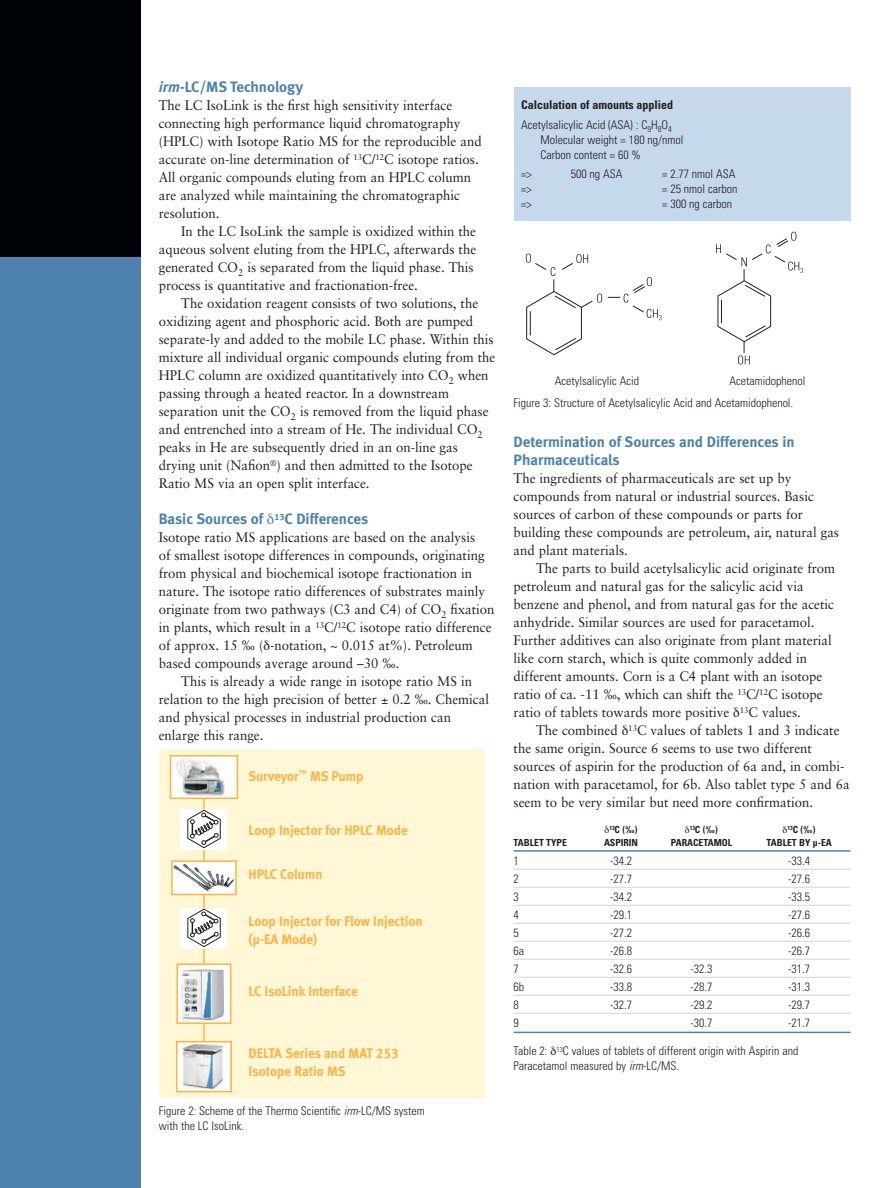
<style>
.page{position:relative;width:891px;height:1188px;background:#fff}
.page>*{position:absolute;margin:0;border:0;box-sizing:border-box;transform-origin:0 0}
.t1{font:15px/18px "Meta Bold LF";color:#4e82ae}
.t2{font:13.8px/18px "Sabon";color:#241f1f;scale:.95 1}
.t3{font:13.8px/18px "Meta Bold LF";color:#ffb346;scale:.95 1}
.t4{font:300 condensed 12px/15px "Univers";color:#241f1f}
.t5{font:700 condensed 9.75px "Univers";color:#241f1f}
.s1{font-style:italic}
.s2{font-weight:700}
</style>
<div class="page">
<div style="left:514px;top:87px;width:336px;height:133px;background:#c6d8ec"></div>
<svg style="left:526px;top:254px;width:76px;height:102px"></svg>
<svg style="left:608px;top:277px;width:53px;height:43px"></svg>
<svg style="left:716px;top:232px;width:87px;height:132px"></svg>
<hr style="left:514px;top:850px;width:336px;height:2px;background:#4e82ae">
<hr style="left:514px;top:869px;width:336px;height:1px;background:#d5d4d5">
<hr style="left:514px;top:887px;width:336px;height:1px;background:#d5d4d5">
<hr style="left:514px;top:905px;width:336px;height:1px;background:#d5d4d5">
<hr style="left:514px;top:923px;width:336px;height:1px;background:#d5d4d5">
<hr style="left:514px;top:941px;width:336px;height:1px;background:#d5d4d5">
<hr style="left:514px;top:959px;width:336px;height:1px;background:#d5d4d5">
<hr style="left:514px;top:977px;width:336px;height:1px;background:#d5d4d5">
<hr style="left:514px;top:995px;width:336px;height:1px;background:#d5d4d5">
<hr style="left:514px;top:1013px;width:336px;height:1px;background:#d5d4d5">
<hr style="left:514px;top:1032px;width:336px;height:1px;background:#4e82ae">
<div style="left:0;top:256px;width:141px;height:932px;background:#4e82ae"></div>
<div style="left:0;top:0;width:141px;height:256px;background:#000409"></div>
<div style="left:159px;top:750px;width:326px;height:348px;background:#fff7d5"></div>
<hr style="left:203px;top:792px;width:2px;height:298px;background:#ffb346">
<div style="left:171px;top:757px;width:66px;height:41px;background:#fefffe"></div>
<img style="left:176px;top:759px;width:49px;height:37px">
<div style="left:170px;top:755px;width:68px;height:44px;border:2px solid #ffb346"></div>
<div style="left:181px;top:908px;width:46px;height:41px;background:#fff"></div>
<svg style="left:187px;top:908px;width:34px;height:39px"></svg>
<div style="left:181px;top:809px;width:46px;height:41px;background:#fff"></div>
<svg style="left:187px;top:809px;width:34px;height:40px"></svg>
<img style="left:179px;top:966px;width:48px;height:55px">
<div style="left:176px;top:963px;width:55px;height:61px;border:2px solid #ffb346"></div>
<img style="left:179px;top:1044px;width:50px;height:45px">
<div style="left:176px;top:1041px;width:56px;height:51px;border:2px solid #ffb346"></div>
<div style="left:173px;top:862px;width:62px;height:32px;background:#fefffe"></div>
<img style="left:176px;top:864px;width:58px;height:24px">
<div style="left:171px;top:860px;width:66px;height:35px;border:2px solid #ffb346"></div>
<p class="t1" style="left:159px;top:79px;width:146px"><span class="s1">irm</span>-LC/MS Technology</p>
<p class="t2" style="left:159px;top:97px;width:341px">The LC IsoLink is the first high sensitivity interface connecting high performance liquid chromatography (HPLC) with Isotope Ratio MS for the reproducible and accurate on-line determination of <sup>13</sup>C/<sup>12</sup>C isotope ratios.<br>All organic compounds eluting from an HPLC column are analyzed while maintaining the chromatographic resolution.</p>
<p class="t2" style="left:159px;top:223px;width:336px;text-indent:22px">In the LC IsoLink the sample is oxidized within the aqueous solvent eluting from the HPLC, afterwards the generated CO<sub>2</sub> is separated from the liquid phase. This process is quantitative and fractionation-free.</p>
<p class="t2" style="left:159px;top:295px;width:356px;text-indent:22px">The oxidation reagent consists of two solutions, the oxidizing agent and phosphoric acid. Both are pumped separate-ly and added to the mobile LC phase. Within this mixture all individual organic compounds eluting from the HPLC column are oxidized quantitatively into CO<sub>2</sub> when passing through a heated reactor. In a downstream separation unit the CO<sub>2</sub> is removed from the liquid phase and entrenched into a stream of He. The individual CO<sub>2 </sub>peaks in He are subsequently dried in an on-line gas drying unit (Nafion<sup>®</sup>) and then admitted to the Isotope Ratio MS via an open split interface.</p>
<p class="t1" style="left:159px;top:511px;width:211px">Basic Sources of <sup>13</sup>C Differences</p>
<p class="t2" style="left:159px;top:529px;width:334px">Isotope ratio MS applications are based on the analysis</p>
<p class="t2" style="left:159px;top:547px;width:344px">of smallest isotope differences in compounds, originating</p>
<p class="t2" style="left:159px;top:565px;width:331px">from physical and biochemical isotope fractionation in</p>
<p class="t2" style="left:159px;top:583px;width:345px">nature. The isotope ratio differences of substrates mainly</p>
<p class="t2" style="left:159px;top:601px;width:355px">originate from two pathways (C3 and C4) of CO<sub>2</sub> fixation</p>
<p class="t2" style="left:159px;top:619px;width:352px">in plants, which result in a <sup>13</sup>C/<sup>12</sup>C isotope ratio difference</p>
<p class="t2" style="left:159px;top:637px;width:332px">of approx. 15 ‰ ( -notation, ~ 0.015 at%). Petroleum</p>
<p class="t2" style="left:159px;top:655px;width:255px">based compounds average around –30 ‰.</p>
<p class="t2" style="left:181px;top:673px;width:308px">This is already a wide range in isotope ratio MS in</p>
<p class="t2" style="left:159px;top:691px;width:349px">relation to the high precision of better ± 0.2 ‰. Chemical</p>
<p class="t2" style="left:159px;top:709px;width:309px">and physical processes in industrial production can</p>
<p class="t2" style="left:159px;top:727px;width:112px">enlarge this range.</p>
<p class="t3" style="left:249px;top:768px;width:123px">Surveyor<sup>™</sup> MS Pump</p>
<p class="t3" style="left:249px;top:822px;width:169px">Loop Injector for HPLC Mode</p>
<p class="t3" style="left:249px;top:866px;width:79px">HPLC Column</p>
<p class="t3" style="left:249px;top:914px;width:185px">Loop Injector for Flow Injection (µ-EA Mode)</p>
<p class="t3" style="left:249px;top:983px;width:117px">LC IsoLink Interface</p>
<p class="t3" style="left:249px;top:1046px;width:159px">DELTA Series and MAT 253<br>Isotope Ratio MS</p>
<p class="t4" style="left:159px;top:1104px;width:267px">Figure 2: Scheme of the Thermo Scientific <span class="s1">irm</span>-LC/MS system with the LC IsoLink.</p>
<p class="t4" style="left:521px;top:96px;width:154px;line-height:19.5px"><span class="s2">Calculation of amounts applied<br></span>Acetylsalicylic Acid (ASA) : C<sub>9</sub>H<sub>8</sub>O<sub>4</sub></p>
<p class="t4" style="left:541px;top:133px;width:144px">Molecular weight = 180 ng/nmol<br>Carbon content = 60 %</p>
<p class="t4" style="left:521px;top:167px;width:12px">=&gt;</p>
<p class="t4" style="left:571px;top:167px;width:53px">500 ng ASA</p>
<p class="t4" style="left:662px;top:167px;width:75px">= 2.77 nmol ASA</p>
<p class="t4" style="left:521px;top:182px;width:12px">=&gt;</p>
<p class="t4" style="left:662px;top:182px;width:77px">= 25 nmol carbon</p>
<p class="t4" style="left:521px;top:197px;width:12px">=&gt;</p>
<p class="t4" style="left:662px;top:197px;width:72px">= 300 ng carbon</p>
<p class="t4" style="left:555px;top:374px;width:86px">Acetylsalicylic Acid</p>
<p class="t4" style="left:730px;top:374px;width:77px">Acetamidophenol</p>
<p class="t4" style="left:514px;top:396px;width:281px">Figure 3: Structure of Acetylsalicylic Acid and Acetamidophenol.</p>
<p class="t1" style="left:514px;top:434px;width:282px">Determination of Sources and Differences in<br>Pharmaceuticals</p>
<p class="t2" style="left:514px;top:470px;width:344px">The ingredients of pharmaceuticals are set up by compounds from natural or industrial sources. Basic sources of carbon of these compounds or parts for building these compounds are petroleum, air, natural gas and plant materials.</p>
<p class="t2" style="left:514px;top:560px;width:340px;text-indent:23px">The parts to build acetylsalicylic acid originate from petroleum and natural gas for the salicylic acid via benzene and phenol, and from natural gas for the acetic anhydride. Similar sources are used for paracetamol.<br>Further additives can also originate from plant material like corn starch, which is quite commonly added in different amounts. Corn is a C4 plant with an isotope ratio of ca. -11 ‰, which can shift the <sup>13</sup>C/<sup>12</sup>C isotope ratio of tablets towards more positive <sup>13</sup>C values.</p>
<p class="t2" style="left:514px;top:722px;width:355px;text-indent:23px">The combined <sup>13</sup>C values of tablets 1 and 3 indicate the same origin. Source 6 seems to use two different sources of aspirin for the production of 6a and, in combi&shy;nation with paracetamol, for 6b. Also tablet type 5 and 6a seem to be very similar but need more confirmation.</p>
<p class="t5" style="left:609px;top:826px;width:30px"><sup>13</sup>C (‰)</p>
<p class="t5" style="left:690px;top:826px;width:30px"><sup>13</sup>C (‰)</p>
<p class="t5" style="left:787px;top:826px;width:30px"><sup>13</sup>C (‰)</p>
<p class="t5" style="left:514px;top:839px;width:55px">TABLET TYPE</p>
<p class="t5" style="left:604px;top:839px;width:36px">ASPIRIN</p>
<p class="t5" style="left:671px;top:839px;width:63px">PARACETAMOL</p>
<p class="t5" style="left:766px;top:839px;width:67px">TABLET BY µ-EA</p>
<p class="t4" style="left:514px;top:854px;width:7px">1</p>
<p class="t4" style="left:610px;top:854px;width:23px">-34.2</p>
<p class="t4" style="left:788px;top:854px;width:23px">-33.4</p>
<p class="t4" style="left:514px;top:872px;width:7px">2</p>
<p class="t4" style="left:610px;top:872px;width:23px">-27.7</p>
<p class="t4" style="left:788px;top:872px;width:23px">-27.6</p>
<p class="t4" style="left:514px;top:890px;width:7px">3</p>
<p class="t4" style="left:610px;top:890px;width:23px">-34.2</p>
<p class="t4" style="left:788px;top:890px;width:23px">-33.5</p>
<p class="t4" style="left:514px;top:908px;width:7px">4</p>
<p class="t4" style="left:610px;top:908px;width:23px">-29.1</p>
<p class="t4" style="left:788px;top:908px;width:23px">-27.6</p>
<p class="t4" style="left:514px;top:926px;width:7px">5</p>
<p class="t4" style="left:610px;top:926px;width:23px">-27.2</p>
<p class="t4" style="left:788px;top:926px;width:23px">-26.6</p>
<p class="t4" style="left:514px;top:944px;width:12px">6a</p>
<p class="t4" style="left:610px;top:944px;width:23px">-26.8</p>
<p class="t4" style="left:788px;top:944px;width:23px">-26.7</p>
<p class="t4" style="left:514px;top:962px;width:7px">7</p>
<p class="t4" style="left:610px;top:962px;width:23px">-32.6</p>
<p class="t4" style="left:690px;top:962px;width:23px">-32.3</p>
<p class="t4" style="left:788px;top:962px;width:23px">-31.7</p>
<p class="t4" style="left:514px;top:980px;width:12px">6b</p>
<p class="t4" style="left:610px;top:980px;width:23px">-33.8</p>
<p class="t4" style="left:690px;top:980px;width:23px">-28.7</p>
<p class="t4" style="left:788px;top:980px;width:23px">-31.3</p>
<p class="t4" style="left:514px;top:998px;width:7px">8</p>
<p class="t4" style="left:610px;top:998px;width:23px">-32.7</p>
<p class="t4" style="left:690px;top:998px;width:23px">-29.2</p>
<p class="t4" style="left:788px;top:998px;width:23px">-29.7</p>
<p class="t4" style="left:514px;top:1016px;width:7px">9</p>
<p class="t4" style="left:690px;top:1016px;width:23px">-30.7</p>
<p class="t4" style="left:788px;top:1016px;width:23px">-21.7</p>
<p class="t4" style="left:514px;top:1044px;width:286px">Table 2: <sup>13</sup>C values of tablets of different origin with Aspirin and<br>Paracetamol measured by <span class="s1">irm</span>-LC/MS.</p>
</div>
